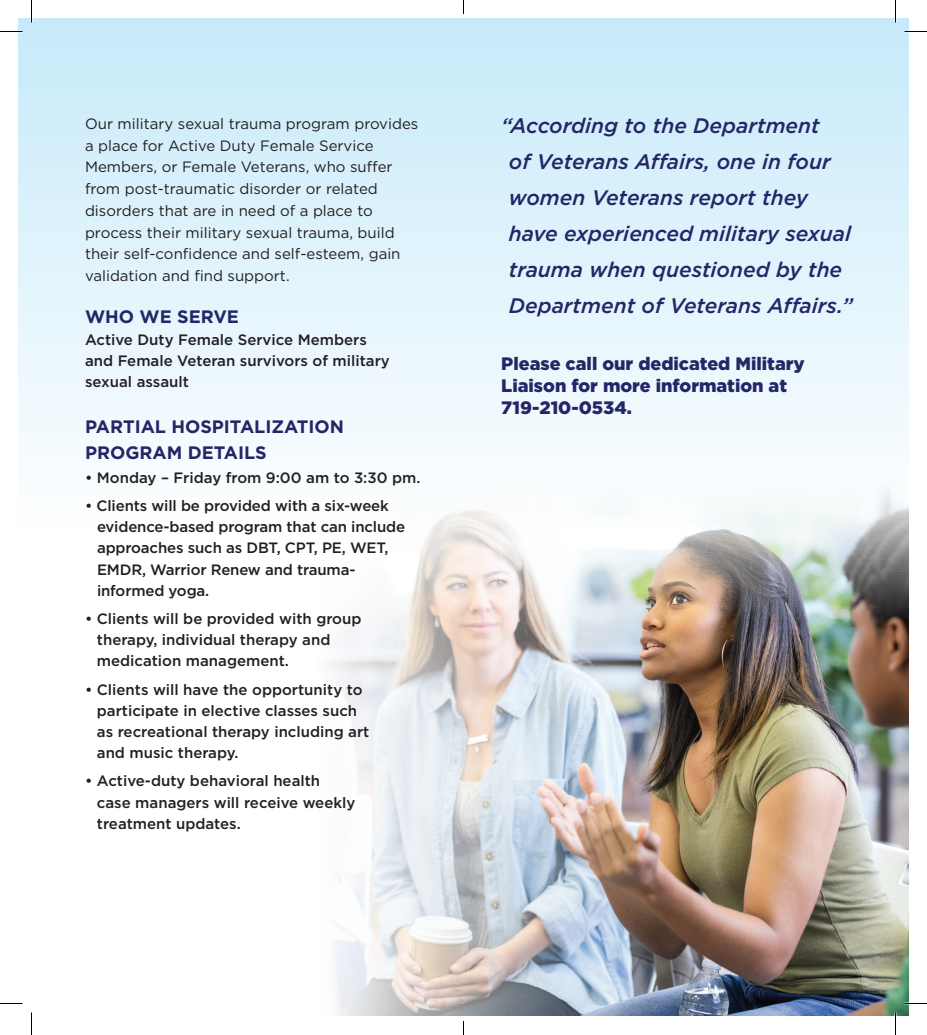
<style>
.page{position:relative;width:927px;height:1035px;background:#fff}
.page>*{position:absolute;margin:0;border:0;box-sizing:border-box;transform-origin:0 0}
.t1{font:italic 500 21px/36px "Gotham";color:#232667}
.t2{font:900 18px/21.6px "Gotham";color:#232667}
.t3{font:700 18px/25.5px "Gotham";color:#232667}
.t4{font:500 15px/21.3px "Gotham";color:#231f20}
.t5{font:15px/21.8px "Gotham";color:#231f20}
</style>
<div class="page">
<div style="left:18px;top:18px;width:891px;height:511px;background:linear-gradient(to bottom,#c6eafa,#fefefe)"></div>
<img style="left:166px;top:480px;width:743px;height:536px">
<svg style="left:0;top:31px;width:22px;height:1px"></svg>
<svg style="left:904px;top:31px;width:23px;height:1px"></svg>
<svg style="left:0;top:1003px;width:22px;height:1px"></svg>
<svg style="left:904px;top:1003px;width:23px;height:1px"></svg>
<svg style="left:31px;top:0;width:1px;height:22px"></svg>
<svg style="left:31px;top:1012px;width:1px;height:23px"></svg>
<svg style="left:895px;top:0;width:1px;height:22px"></svg>
<svg style="left:895px;top:1012px;width:1px;height:23px"></svg>
<svg style="left:463px;top:0;width:1px;height:14px"></svg>
<svg style="left:463px;top:1022px;width:1px;height:13px"></svg>
<p class="t5" style="left:85px;top:112px;width:335px">Our military sexual trauma program provides a place for Active Duty Female Service Members, or Female Veterans, who suffer from post-traumatic disorder or related disorders that are in need of a place to process their military sexual trauma, build their self-confidence and self-esteem, gain validation and find support.</p>
<p class="t3" style="left:85px;top:304px;width:156px">WHO WE SERVE</p>
<p class="t4" style="left:85px;top:328px;width:306px">Active Duty Female Service Members and Female Veteran survivors of military sexual assault</p>
<p class="t3" style="left:85px;top:413px;width:260px">PARTIAL HOSPITALIZATION<br>PROGRAM DETAILS</p>
<p class="t4" style="left:85px;top:466px;width:337px">• Monday – Friday from 9:00 am to 3:30 pm.</p>
<p class="t4" style="left:97px;top:494px;width:310px;text-indent:-12px">• Clients will be provided with a six-week evidence-based program that can include approaches such as DBT, CPT, PE, WET, EMDR, Warrior Renew and trauma&shy;informed yoga.</p>
<p class="t4" style="left:97px;top:608px;width:266px;text-indent:-12px">• Clients will be provided with group therapy, individual therapy and medication management.</p>
<p class="t4" style="left:97px;top:678px;width:274px;text-indent:-12px">• Clients will have the opportunity to participate in elective classes such as recreational therapy including art and music therapy.</p>
<p class="t4" style="left:97px;top:770px;width:260px;text-indent:-12px">• Active-duty behavioral health case managers will receive weekly treatment updates.</p>
<p class="t1" style="left:509px;top:108px;width:346px;text-indent:-8px">“According to the Department<br>of Veterans Affairs, one in four women Veterans report they have experienced military sexual trauma when questioned by the<br>Department of Veterans Affairs.”</p>
<p class="t2" style="left:501px;top:353px;width:305px">Please call our dedicated Military<br>Liaison for more information at<br>719-210-0534.</p>
</div>
